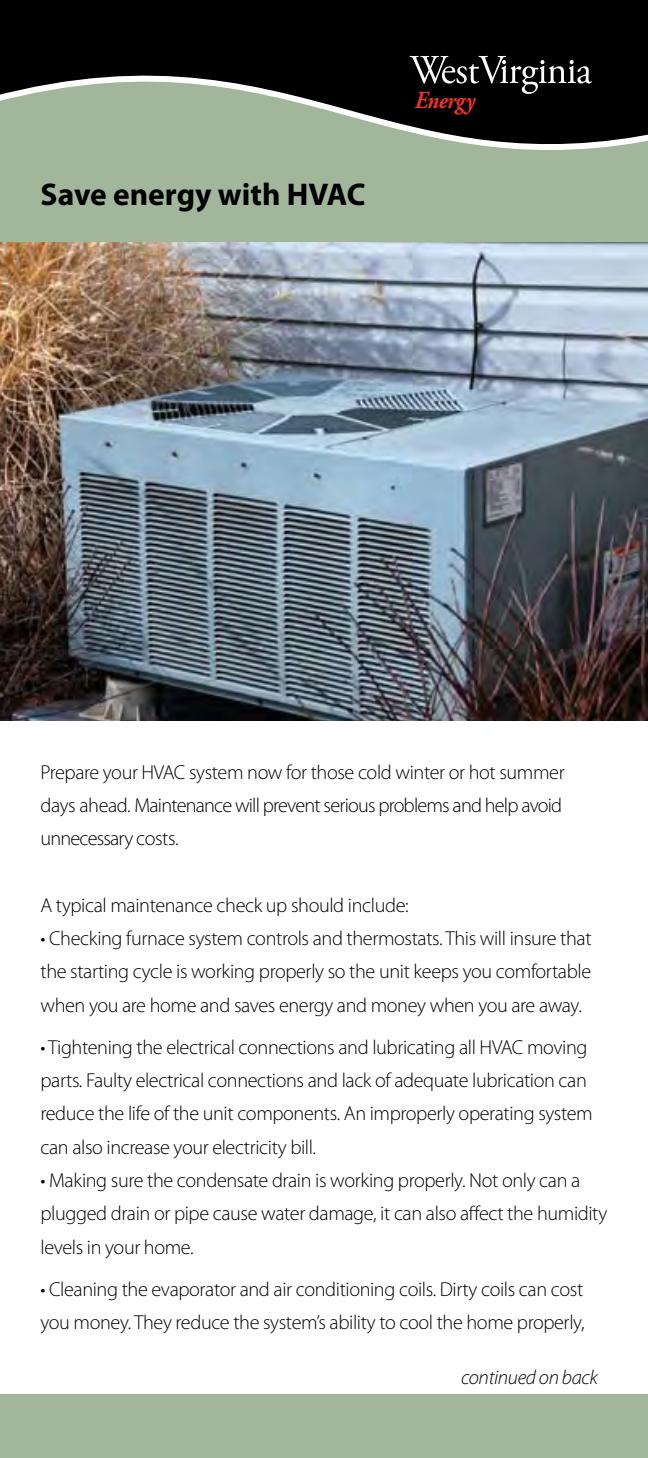
<style>
.page{position:relative;width:648px;height:1458px;background:#fff}
.page>*{position:absolute;margin:0;border:0;box-sizing:border-box;transform-origin:0 0}
.t1{font:700 31.5px "Myriad Pro";color:#000}
.t2{font:italic 700 24.53px "Adobe Garamond";letter-spacing:-.02em;color:#ee3425;scale:.9 1}
.t3{font:300 20.25px/33.3px "Myriad Pro";letter-spacing:-.02em;color:#000}
.t4{font:italic 300 20.25px "Myriad Pro";letter-spacing:-.02em;color:#000}
</style>
<div class="page">
<img style="left:0;top:241px;width:648px;height:480px">
<div style="left:0;top:0;width:648px;height:241px;background:#a1b69a"></div>
<div style="left:0;top:1395px;width:648px;height:63px;background:#a1b69a"></div>
<div style="left:0;top:0;width:648px;height:54px;background:#000"></div>
<svg style="left:0;top:54px;width:648px;height:95px"></svg>
<svg style="left:410px;top:56px;width:182px;height:39px;background:#2f2f2f"></svg>
<h1 class="t1" style="left:40px;top:174px;width:327px">Save energy with HVAC</h1>
<p class="t2" style="left:415px;top:86px;width:68px">Energy</p>
<p class="t3" style="left:40px;top:755px;width:526px;text-align:justify">Prepare your HVAC system now for those cold winter or hot summer days ahead. Maintenance will prevent serious problems and help avoid unnecessary costs.</p>
<p class="t3" style="left:40px;top:888px;width:370px">A typical maintenance check up should include:</p>
<p class="t3" style="left:40px;top:921px;width:553px;text-align:justify">• Checking furnace system controls and thermostats. This will insure that the starting cycle is working properly so the unit keeps you comfortable when you are home and saves energy and money when you are away.</p>
<p class="t3" style="left:40px;top:1030px;width:554px">• Tightening the electrical connections and lubricating all HVAC moving parts. Faulty electrical connections and lack of adequate lubrication can reduce the life of the unit components. An improperly operating system can also increase your electricity bill.</p>
<p class="t3" style="left:40px;top:1163px;width:568px">• Making sure the condensate drain is working properly. Not only can a plugged drain or pipe cause water damage, it can also affect the humidity levels in your home.</p>
<p class="t3" style="left:40px;top:1272px;width:546px">• Cleaning the evaporator and air conditioning coils. Dirty coils can cost you money. They reduce the system’s ability to cool the home properly,</p>
<p class="t4" style="left:461px;top:1365px;width:138px">continued on back</p>
</div>
